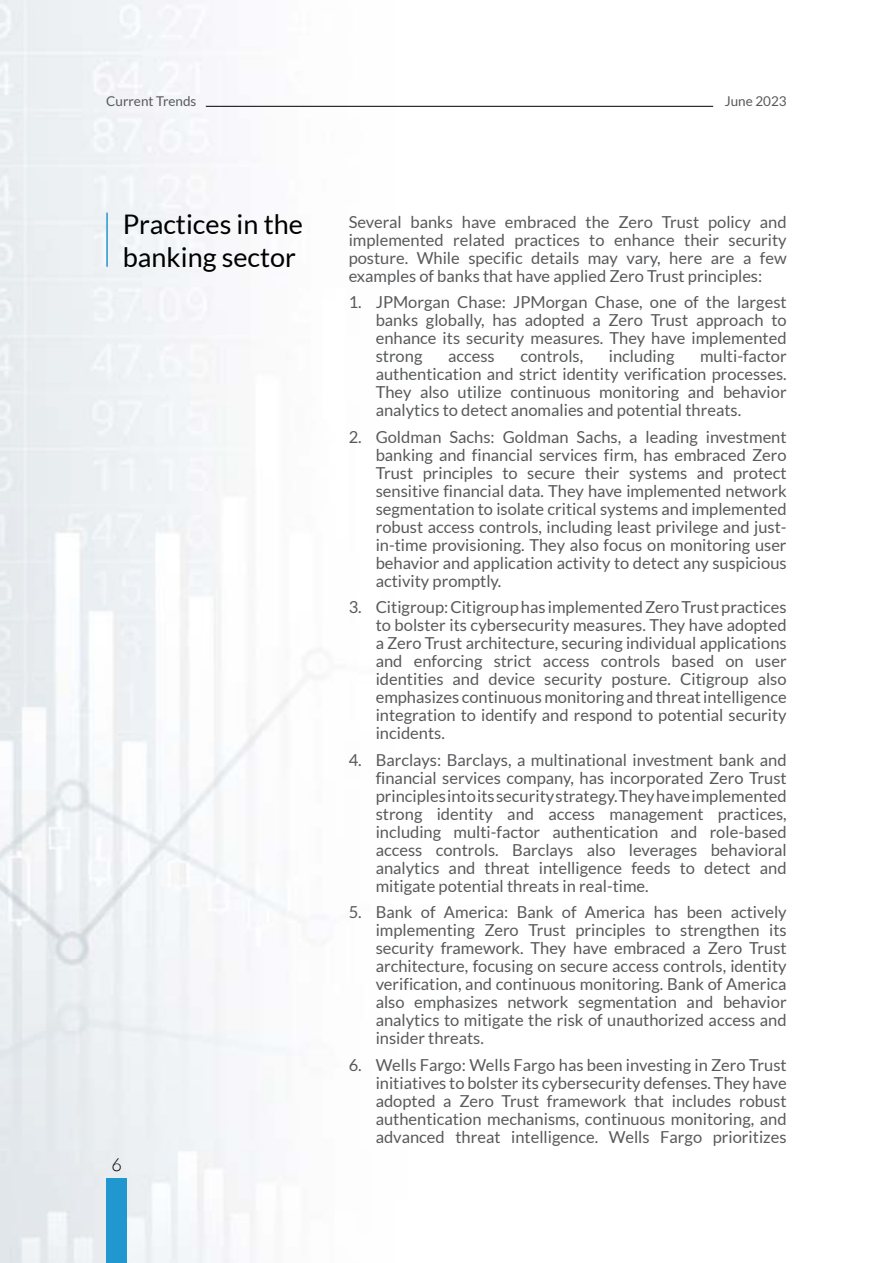
<style>
.page{position:relative;width:893px;height:1263px;background:#fff}
.page>*{position:absolute;margin:0;border:0;box-sizing:border-box;transform-origin:0 0}
.t1{font:27px/32.4px "Lato";color:#000}
.t2{font:300 18px "Lato";color:#000}
.t3{font:16.5px/18px "Lato";color:#58595b;text-align:justify}
.t4{font:13.5px "Lato";color:#58595b}
</style>
<div class="page">
<hr style="left:206px;top:106px;width:507px;height:1px;background:#000">
<div style="left:106px;top:1178px;width:21px;height:85px;background:#2197d0"></div>
<hr style="left:106px;top:213px;width:2px;height:54px;background:#2197d0">
<p class="t4" style="left:106px;top:94px;width:92px">Current Trends</p>
<p class="t4" style="left:725px;top:94px;width:64px">June 2023</p>
<h1 class="t1" style="left:123px;top:208px;width:182px">Practices in the banking sector</h1>
<p class="t3" style="left:349px;top:212px;width:440px">Several banks have embraced the Zero Trust policy and implemented related practices to enhance their security posture. While specific details may vary, here are a few examples of banks that have applied Zero Trust principles:</p>
<p class="t3" style="left:376px;top:293px;width:412px;text-indent:-27px">1. JPMorgan Chase: JPMorgan Chase, one of the largest banks globally, has adopted a Zero Trust approach to enhance its security measures. They have implemented strong</p>
<p class="t3" style="left:376px;top:347px;width:412px;text-indent:324px">multi-factor authentication and strict identity verification processes.<br>They also utilize continuous monitoring and behavior analytics to detect anomalies and potential threats.</p>
<p class="t3" style="left:376px;top:428px;width:412px;text-indent:-27px">2. Goldman Sachs: Goldman Sachs, a leading investment banking and financial services firm, has embraced Zero Trust principles to secure their systems and protect sensitive financial data. They have implemented network segmentation to isolate critical systems and implemented robust access controls, including least privilege and just&shy;in-time provisioning. They also focus on monitoring user behavior and application activity to detect any suspicious activity promptly.</p>
<p class="t3" style="left:376px;top:598px;width:412px;text-indent:-27px">3. Citigroup: Citigroup has implemented Zero Trust practices to bolster its cybersecurity measures. They have adopted a Zero Trust architecture, securing individual applications and enforcing strict access controls based on user identities and device security posture. Citigroup also emphasizes continuous monitoring and threat intelligence integration to identify and respond to potential security incidents.</p>
<p class="t3" style="left:376px;top:751px;width:412px;text-indent:-27px">4. Barclays: Barclays, a multinational investment bank and financial services company, has incorporated Zero Trust principles into its security strategy. They have implemented strong identity and access management practices, including multi-factor authentication and role-based access controls. Barclays also leverages behavioral analytics and threat intelligence feeds to detect and mitigate potential threats in real-time.</p>
<p class="t3" style="left:376px;top:903px;width:412px;text-indent:-27px">5. Bank of America: Bank of America has been actively implementing Zero Trust principles to strengthen its security framework. They have embraced a Zero Trust architecture, focusing on secure access controls, identity verification, and continuous monitoring. Bank of America also emphasizes network segmentation and behavior analytics to mitigate the risk of unauthorized access and insider threats.</p>
<p class="t3" style="left:376px;top:1056px;width:412px;text-indent:-27px">6. Wells Fargo: Wells Fargo has been investing in Zero Trust initiatives to bolster its cybersecurity defenses. They have adopted a Zero Trust framework that includes robust authentication mechanisms, continuous monitoring, and advanced threat intelligence. Wells Fargo prioritizes</p>
<p class="t3" style="left:448px;top:347px;width:48px">access</p>
<p class="t3" style="left:520px;top:347px;width:64px">controls,</p>
<p class="t3" style="left:609px;top:347px;width:67px">including</p>
<p class="t2" style="left:112px;top:1155px;width:12px">6</p>
</div>
